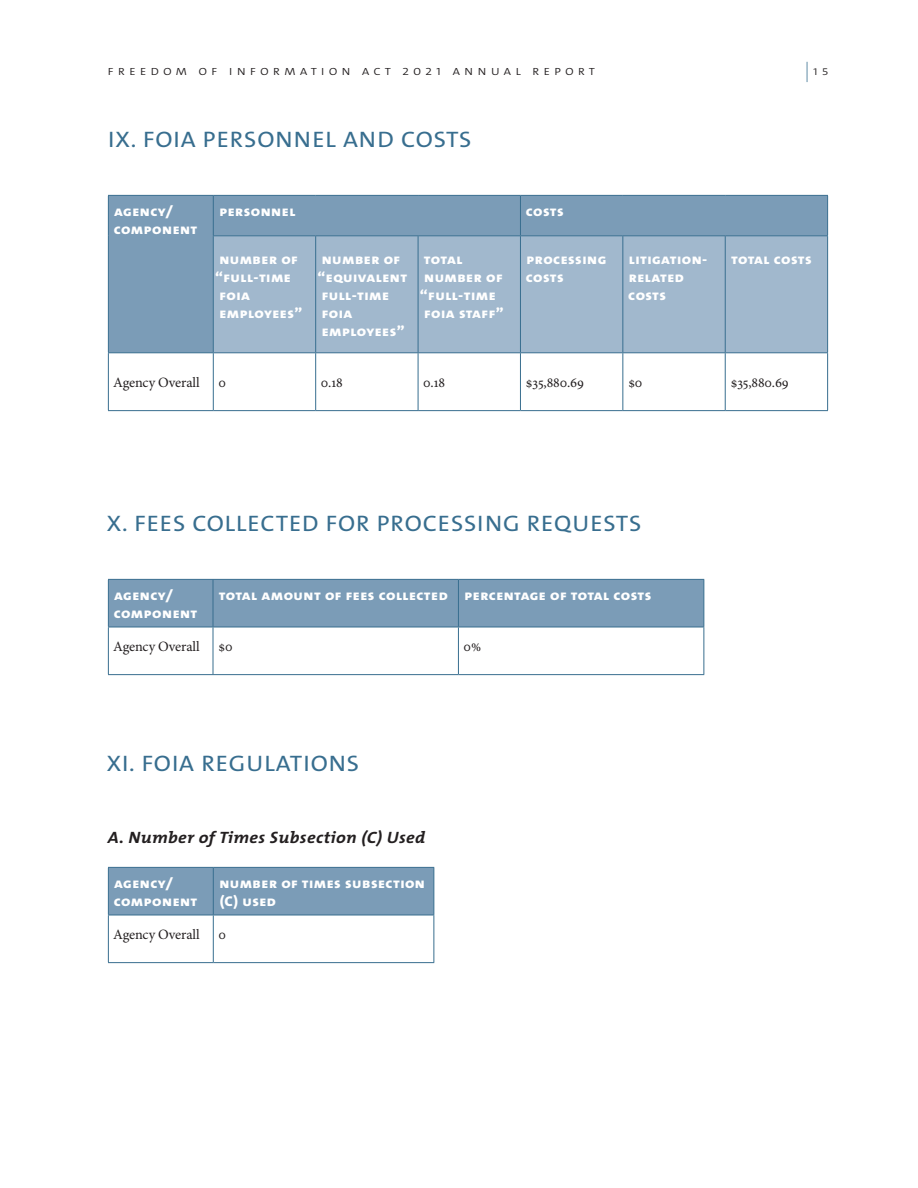
<style>
.page{position:relative;width:918px;height:1188px;background:#fff}
.page>*{position:absolute;margin:0;border:0;box-sizing:border-box;transform-origin:0 0}
.t1{font:22.5px "The Mix Os F";letter-spacing:.04em;color:#386e8f;scale:1.08 1}
.t2{font:italic 700 16.5px "The Mix Os F";letter-spacing:.02em;color:#231f20;scale:1.08 1}
.t3{font:800 14.25px/18px "The Mix Os F";letter-spacing:.03em;color:#fff;scale:1.07 1}
.t4{font:14.25px "Minion Pro";letter-spacing:-.01em;color:#231f20}
.t5{font:300 13.5px "The Sans C4 s";letter-spacing:.27em;color:#231f20;scale:1.08 1}
.t6{font:300 12.75px "The Sans C4 s";color:#231f20;scale:1.08 1}
.s1{font-size:20.25px;color:#386e8f}
</style>
<div class="page">
<div style="left:109px;top:196px;width:718px;height:156px;background:#7b9cb7"></div>
<div style="left:214px;top:236px;width:613px;height:116px;background:#a1b8cd"></div>
<hr style="left:108px;top:195px;width:105px;height:1px;background:#386e8f">
<hr style="left:108px;top:196px;width:1px;height:40px;background:#386e8f">
<hr style="left:108px;top:236px;width:1px;height:116px;background:#386e8f">
<hr style="left:213px;top:195px;width:103px;height:1px;background:#386e8f">
<hr style="left:213px;top:196px;width:1px;height:39px;background:#386e8f">
<hr style="left:316px;top:195px;width:102px;height:1px;background:#386e8f">
<hr style="left:418px;top:195px;width:102px;height:1px;background:#386e8f">
<hr style="left:520px;top:195px;width:103px;height:1px;background:#386e8f">
<hr style="left:520px;top:196px;width:1px;height:39px;background:#386e8f">
<hr style="left:623px;top:195px;width:102px;height:1px;background:#386e8f">
<hr style="left:725px;top:195px;width:103px;height:1px;background:#386e8f">
<hr style="left:827px;top:196px;width:1px;height:39px;background:#386e8f">
<hr style="left:213px;top:235px;width:103px;height:1px;background:#386e8f">
<hr style="left:213px;top:236px;width:1px;height:116px;background:#386e8f">
<hr style="left:316px;top:235px;width:102px;height:1px;background:#386e8f">
<hr style="left:315px;top:236px;width:1px;height:116px;background:#386e8f">
<hr style="left:418px;top:235px;width:102px;height:1px;background:#386e8f">
<hr style="left:418px;top:236px;width:1px;height:116px;background:#386e8f">
<hr style="left:520px;top:235px;width:103px;height:1px;background:#386e8f">
<hr style="left:520px;top:236px;width:1px;height:116px;background:#386e8f">
<hr style="left:623px;top:235px;width:102px;height:1px;background:#386e8f">
<hr style="left:622px;top:236px;width:1px;height:116px;background:#386e8f">
<hr style="left:725px;top:235px;width:103px;height:1px;background:#386e8f">
<hr style="left:725px;top:236px;width:1px;height:116px;background:#386e8f">
<hr style="left:827px;top:236px;width:1px;height:116px;background:#386e8f">
<hr style="left:108px;top:352px;width:105px;height:1px;background:#386e8f">
<hr style="left:108px;top:353px;width:1px;height:57px;background:#386e8f">
<hr style="left:213px;top:352px;width:103px;height:1px;background:#386e8f">
<hr style="left:213px;top:353px;width:1px;height:57px;background:#386e8f">
<hr style="left:316px;top:352px;width:102px;height:1px;background:#386e8f">
<hr style="left:315px;top:353px;width:1px;height:57px;background:#386e8f">
<hr style="left:418px;top:352px;width:102px;height:1px;background:#386e8f">
<hr style="left:418px;top:353px;width:1px;height:57px;background:#386e8f">
<hr style="left:520px;top:352px;width:103px;height:1px;background:#386e8f">
<hr style="left:520px;top:353px;width:1px;height:57px;background:#386e8f">
<hr style="left:623px;top:352px;width:102px;height:1px;background:#386e8f">
<hr style="left:622px;top:353px;width:1px;height:57px;background:#386e8f">
<hr style="left:725px;top:352px;width:103px;height:1px;background:#386e8f">
<hr style="left:725px;top:353px;width:1px;height:57px;background:#386e8f">
<hr style="left:827px;top:353px;width:1px;height:57px;background:#386e8f">
<hr style="left:108px;top:410px;width:105px;height:1px;background:#386e8f">
<hr style="left:213px;top:410px;width:103px;height:1px;background:#386e8f">
<hr style="left:316px;top:410px;width:102px;height:1px;background:#386e8f">
<hr style="left:418px;top:410px;width:102px;height:1px;background:#386e8f">
<hr style="left:520px;top:410px;width:103px;height:1px;background:#386e8f">
<hr style="left:623px;top:410px;width:102px;height:1px;background:#386e8f">
<hr style="left:725px;top:410px;width:103px;height:1px;background:#386e8f">
<div style="left:109px;top:580px;width:595px;height:47px;background:#7b9cb7"></div>
<hr style="left:108px;top:579px;width:105px;height:1px;background:#386e8f">
<hr style="left:108px;top:580px;width:1px;height:47px;background:#386e8f">
<hr style="left:213px;top:579px;width:245px;height:1px;background:#386e8f">
<hr style="left:213px;top:580px;width:1px;height:47px;background:#386e8f">
<hr style="left:458px;top:579px;width:246px;height:1px;background:#386e8f">
<hr style="left:458px;top:580px;width:1px;height:47px;background:#386e8f">
<hr style="left:704px;top:580px;width:1px;height:47px;background:#386e8f">
<hr style="left:108px;top:627px;width:105px;height:1px;background:#386e8f">
<hr style="left:108px;top:627px;width:1px;height:47px;background:#386e8f">
<hr style="left:213px;top:627px;width:245px;height:1px;background:#386e8f">
<hr style="left:213px;top:627px;width:1px;height:47px;background:#386e8f">
<hr style="left:458px;top:627px;width:246px;height:1px;background:#386e8f">
<hr style="left:458px;top:627px;width:1px;height:47px;background:#386e8f">
<hr style="left:704px;top:627px;width:1px;height:47px;background:#386e8f">
<hr style="left:108px;top:674px;width:105px;height:1px;background:#386e8f">
<hr style="left:213px;top:674px;width:245px;height:1px;background:#386e8f">
<hr style="left:458px;top:674px;width:246px;height:1px;background:#386e8f">
<div style="left:109px;top:868px;width:325px;height:47px;background:#7b9cb7"></div>
<hr style="left:108px;top:867px;width:105px;height:1px;background:#386e8f">
<hr style="left:108px;top:868px;width:1px;height:47px;background:#386e8f">
<hr style="left:213px;top:867px;width:221px;height:1px;background:#386e8f">
<hr style="left:213px;top:868px;width:1px;height:47px;background:#386e8f">
<hr style="left:434px;top:868px;width:1px;height:47px;background:#386e8f">
<hr style="left:108px;top:915px;width:105px;height:1px;background:#386e8f">
<hr style="left:108px;top:915px;width:1px;height:47px;background:#386e8f">
<hr style="left:213px;top:915px;width:221px;height:1px;background:#386e8f">
<hr style="left:213px;top:915px;width:1px;height:47px;background:#386e8f">
<hr style="left:434px;top:915px;width:1px;height:47px;background:#386e8f">
<hr style="left:108px;top:962px;width:105px;height:1px;background:#386e8f">
<hr style="left:213px;top:962px;width:221px;height:1px;background:#386e8f">
<p class="t5" style="left:108px;top:62px;width:453px">freedom of information act 2021 annual report</p>
<p class="t6" style="left:805px;top:63px;width:23px"><span class="s1">|</span>15</p>
<h1 class="t1" style="left:108px;top:125px;width:338px">IX. FOIA PERSONNEL AND COSTS</h1>
<p class="t3" style="left:114px;top:202px;width:80px">agency/ component</p>
<p class="t3" style="left:219px;top:202px;width:73px">personnel</p>
<p class="t3" style="left:526px;top:202px;width:37px">costs</p>
<p class="t3" style="left:215px;top:250px;width:83px">number of “full-time foia employees”</p>
<p class="t3" style="left:318px;top:250px;width:85px">number of “equivalent full-time foia employees”</p>
<p class="t3" style="left:420px;top:250px;width:80px">total number of “full-time foia staff”</p>
<p class="t3" style="left:526px;top:250px;width:77px">processing costs</p>
<p class="t3" style="left:628px;top:250px;width:75px">litigation&shy;related costs</p>
<p class="t3" style="left:731px;top:250px;width:77px">total costs</p>
<p class="t4" style="left:113px;top:373px;width:88px">Agency Overall</p>
<p class="t4" style="left:218px;top:373px;width:9px">0</p>
<p class="t4" style="left:321px;top:373px;width:23px">0.18</p>
<p class="t4" style="left:423px;top:373px;width:23px">0.18</p>
<p class="t4" style="left:526px;top:373px;width:60px">$35,880.69</p>
<p class="t4" style="left:628px;top:373px;width:16px">$0</p>
<p class="t4" style="left:731px;top:373px;width:60px">$35,880.69</p>
<h1 class="t1" style="left:107px;top:509px;width:497px">X. FEES COLLECTED FOR PROCESSING REQUESTS</h1>
<p class="t3" style="left:114px;top:586px;width:80px">agency/ component</p>
<p class="t3" style="left:219px;top:586px;width:406px">total amount of fees collected percentage of total costs</p>
<p class="t4" style="left:113px;top:637px;width:88px">Agency Overall</p>
<p class="t4" style="left:218px;top:637px;width:16px">$0</p>
<p class="t4" style="left:464px;top:637px;width:19px">0%</p>
<h1 class="t1" style="left:107px;top:749px;width:235px">XI. FOIA REGULATIONS</h1>
<p class="t2" style="left:108px;top:827px;width:296px">A. Number of Times Subsection (C) Used</p>
<p class="t3" style="left:114px;top:874px;width:80px">agency/ component</p>
<p class="t3" style="left:219px;top:874px;width:194px">number of times subsection (C) used</p>
<p class="t4" style="left:113px;top:925px;width:88px">Agency Overall</p>
<p class="t4" style="left:218px;top:925px;width:9px">0</p>
</div>
